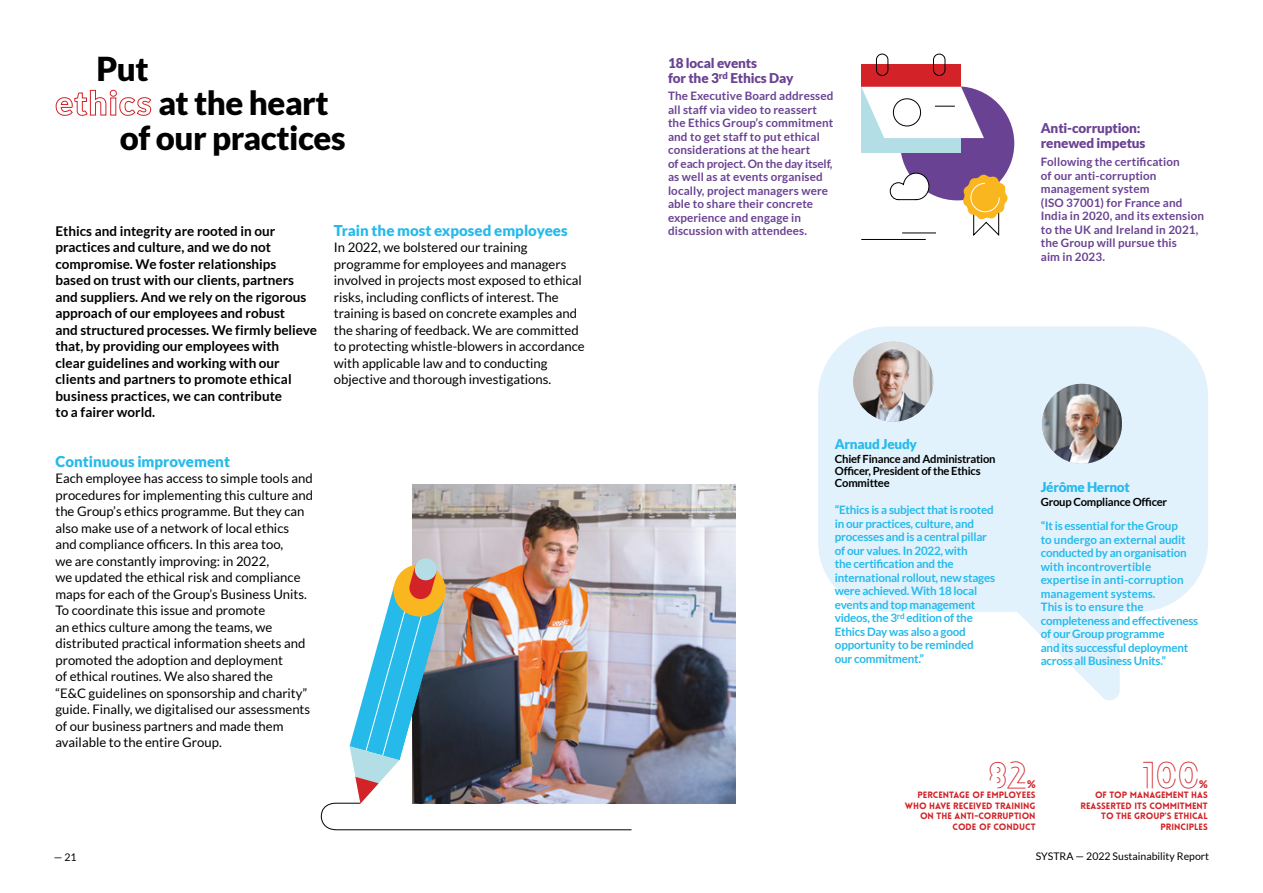
<style>
.page{position:relative;width:1263px;height:893px;background:#fff}
.page>*{position:absolute;margin:0;border:0;box-sizing:border-box;transform-origin:0 0}
.t1{font:300 36px "Lovelo Line";color:#d32328}
.t2{font:900 33px "Lato";letter-spacing:-.015em;color:#000}
.t3{font:900 15px "Lato";color:#26baeb}
.t4{font:700 13.5px/16.5px "Lato";color:#000}
.t5{font:900 13.5px/15px "Lato";letter-spacing:-.01em;color:#6a4293}
.t6{font:900 13.5px "Lato";letter-spacing:-.02em;color:#26baeb}
.t7{font:13.2px/16.5px "Lato";color:#000}
.t8{font:700 11.7px/13.5px "Lato";letter-spacing:-.02em;color:#26baeb}
.t9{font:700 11.7px/13.5px "Lato";letter-spacing:.01em;color:#6a4293}
.t10{font:700 11.25px/12px "Lato";letter-spacing:-.02em;color:#000}
.t11{font:10.5px "Lato";color:#000}
.t12{font:900 10.5px "Lato";color:#d32328}
.t13{font:900 9px/10.5px "Lovelo";color:#d32328;text-align:right}
.s1{color:#fff}
</style>
<div class="page">
<img style="left:412px;top:485px;width:324px;height:318px">
<svg style="left:818px;top:326px;width:390px;height:374px;fill:#e2f2fd"></svg>
<img style="left:1042px;top:384px;width:80px;height:80px;border-radius:40px">
<img style="left:853px;top:342px;width:80px;height:80px;border-radius:40px">
<img style="left:321px;top:557px;width:311px;height:273px">
<hr style="left:902px;top:233px;width:34px;height:1px;background:#000">
<hr style="left:861px;top:239px;width:65px;height:1px;background:#000">
<div style="left:900px;top:86px;width:114px;height:114px;background:#6a4293;border-radius:50%"></div>
<div style="left:861px;top:65px;width:100px;height:88px;background:#b4dee6"></div>
<div style="left:861px;top:65px;width:100px;height:22px;background:#d32328"></div>
<svg style="left:876px;top:53px;width:70px;height:23px"></svg>
<svg style="left:861px;top:87px;width:123px;height:51px"></svg>
<svg style="left:889px;top:172px;width:41px;height:28px"></svg>
<svg style="left:962px;top:174px;width:46px;height:62px"></svg>
<h2 class="t2" style="left:96px;top:54px;width:54px">Put</h2>
<h2 class="t2" style="left:55px;top:89px;width:275px"><span class="s1">ethics</span> at the heart</h2>
<h2 class="t2" style="left:120px;top:123px;width:227px">of our practices</h2>
<p class="t4" style="left:55px;top:223px;width:263px">Ethics and integrity are rooted in our practices and culture, and we do not compromise. We foster relationships<br>based on trust with our clients, partners and suppliers. And we rely on the rigorous approach of our employees and robust<br>and structured processes. We firmly believe that, by providing our employees with<br>clear guidelines and working with our clients and partners to promote ethical business practices, we can contribute<br>to a fairer world.</p>
<p class="t3" style="left:55px;top:455px;width:176px">Continuous improvement</p>
<p class="t7" style="left:55px;top:470px;width:259px">Each employee has access to simple tools and procedures for implementing this culture and the Group’s ethics programme. But they can also make use of a network of local ethics and compliance officers. In this area too,<br>we are constantly improving: in 2022,<br>we updated the ethical risk and compliance maps for each of the Group’s Business Units.<br>To coordinate this issue and promote<br>an ethics culture among the teams, we distributed practical information sheets and promoted the adoption and deployment<br>of ethical routines. We also shared the<br>“E&amp;C guidelines on sponsorship and charity” guide. Finally, we digitalised our assessments of our business partners and made them available to the entire Group.</p>
<p class="t3" style="left:334px;top:224px;width:235px">Train the most exposed employees</p>
<p class="t7" style="left:334px;top:239px;width:252px">In 2022, we bolstered our training programme for employees and managers involved in projects most exposed to ethical risks, including conflicts of interest. The training is based on concrete examples and the sharing of feedback. We are committed to protecting whistle-blowers in accordance with applicable law and to conducting objective and thorough investigations.</p>
<p class="t5" style="left:668px;top:56px;width:127px">18 local events<br>for the 3<sup>rd</sup> Ethics Day</p>
<p class="t9" style="left:668px;top:90px;width:167px">The Executive Board addressed all staff via video to reassert the Ethics Group’s commitment and to get staff to put ethical considerations at the heart<br>of each project. On the day itself, as well as at events organised locally, project managers were able to share their concrete experience and engage in discussion with attendees.</p>
<p class="t5" style="left:1041px;top:122px;width:106px">Anti-corruption: renewed impetus</p>
<p class="t9" style="left:1041px;top:155px;width:165px">Following the certification<br>of our anti-corruption management system<br>(ISO 37001) for France and<br>India in 2020, and its extension to the UK and Ireland in 2021, the Group will pursue this<br>aim in 2023.</p>
<p class="t6" style="left:835px;top:438px;width:84px">Arnaud Jeudy</p>
<p class="t10" style="left:835px;top:454px;width:162px">Chief Finance and Administration<br>Officer, President of the Ethics<br>Committee</p>
<p class="t8" style="left:835px;top:504px;width:162px">“Ethics is a subject that is rooted in our practices, culture, and processes and is a central pillar of our values. In 2022, with<br>the certification and the international rollout, new stages were achieved. With 18 local events and top management videos, the 3<sup>rd</sup> edition of the<br>Ethics Day was also a good opportunity to be reminded<br>our commitment.”</p>
<p class="t6" style="left:1041px;top:481px;width:91px">Jérôme Hernot</p>
<p class="t10" style="left:1041px;top:495px;width:128px">Group Compliance Officer</p>
<p class="t8" style="left:1041px;top:520px;width:159px">“It is essential for the Group<br>to undergo an external audit conducted by an organisation with incontrovertible expertise in anti-corruption management systems.<br>This is to ensure the completeness and effectiveness of our Group programme<br>and its successful deployment across all Business Units.”</p>
<h1 class="t1" style="left:988px;top:758px;width:41px">82</h1>
<p class="t12" style="left:1027px;top:779px;width:10px">%</p>
<p class="t13" style="left:905px;top:790px;width:132px">PERCENTAGE OF EMPLOYEES<br>WHO HAVE RECEIVED TRAINING<br>ON THE ANTI-CORRUPTION<br>CODE OF CONDUCT</p>
<h1 class="t1" style="left:1142px;top:758px;width:59px">100</h1>
<p class="t12" style="left:1199px;top:779px;width:10px">%</p>
<p class="t13" style="left:1080px;top:790px;width:129px">OF TOP MANAGEMENT HAS<br>REASSERTED ITS COMMITMENT<br>TO THE GROUP’S ETHICAL<br>PRINCIPLES</p>
<p class="t11" style="left:54px;top:851px;width:24px">— 21</p>
<p class="t11" style="left:1036px;top:852px;width:175px">SYSTRA — 2022 Sustainability Report</p>
</div>
